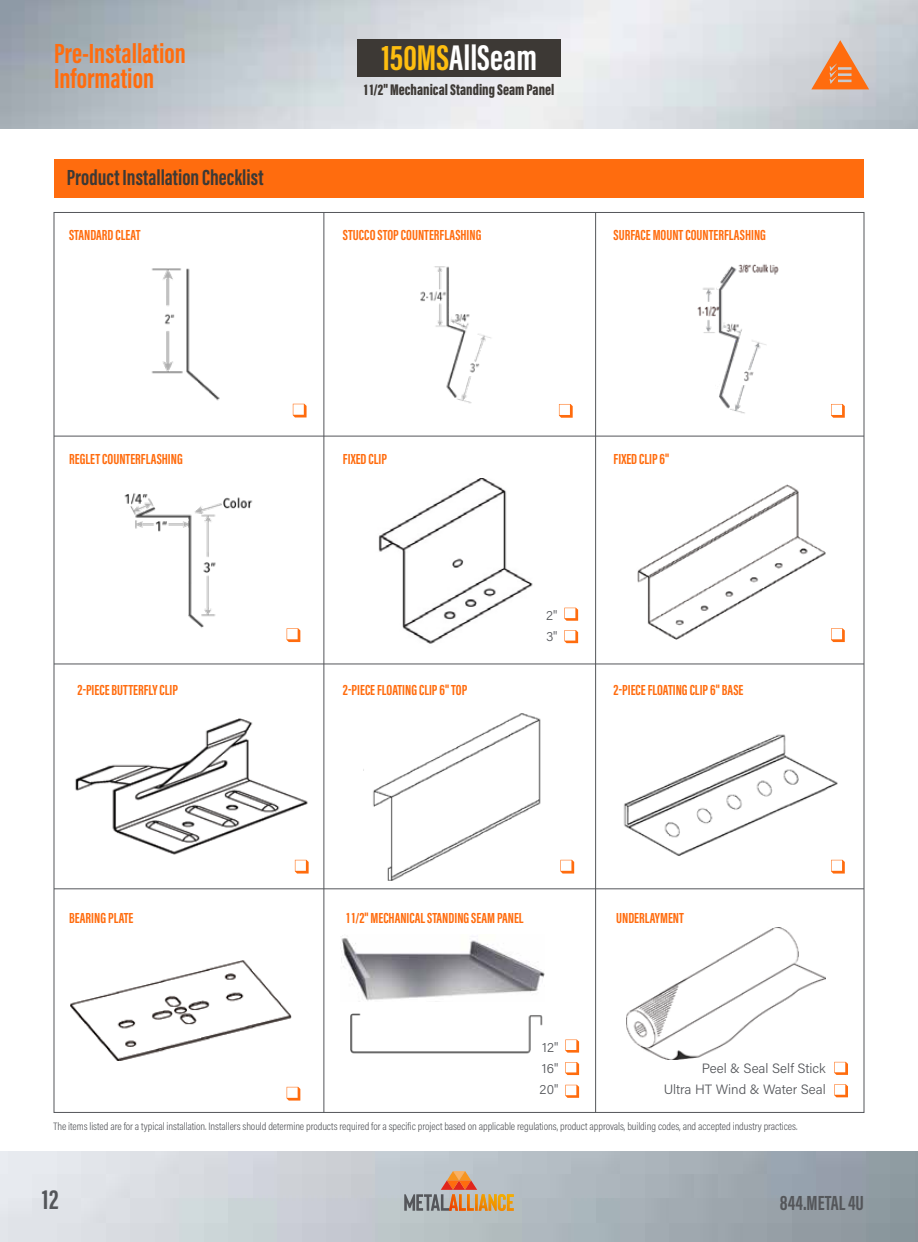
<style>
.page{position:relative;width:918px;height:1242px;background:#fff}
.page>*{position:absolute;margin:0;border:0;box-sizing:border-box;transform-origin:0 0}
.t1{font:700 36.75px "Acumin Pro Extra Cond";color:#fff}
.t2{font:700 28.5px/25.2px "Acumin Pro Extra Cond";color:#ff6c0e}
.t3{font:700 28.5px "Acumin Pro Extra Cond";color:#54565a}
.t4{font:700 22.5px "Acumin Pro Extra Cond";color:#3d3935}
.t5{font:700 21px "Acumin Pro Extra Cond";color:#54565a}
.t6{font:900 15.9px "Acumin Pro Extra Cond";color:#3d3935}
.t7{font:700 15px "Acumin Pro Extra Cond";color:#ff6c0e}
.t8{font:300 13.5px/21px "Acumin Pro";color:#54565a;text-align:right}
.t9{font:300 10.8px "Acumin Pro Cond";letter-spacing:-.005em;color:#54565a}
.s1{color:#febe10}
</style>
<div class="page">
<svg style="left:404px;top:1171px;width:110px;height:40px;background:#bea792"></svg>
<img style="left:78px;top:493px;width:222px;height:171px">
<img style="left:697px;top:264px;width:82px;height:150px">
<img style="left:420px;top:266px;width:71px;height:138px">
<hr style="left:54px;top:436px;width:810px;height:1px;background:#54565a">
<hr style="left:54px;top:664px;width:810px;height:1px;background:#54565a">
<hr style="left:54px;top:888px;width:810px;height:1px;background:#54565a">
<hr style="left:324px;top:212px;width:1px;height:901px;background:#54565a">
<hr style="left:595px;top:212px;width:1px;height:901px;background:#54565a">
<svg style="left:303px;top:404px;width:4px;height:13px"></svg>
<svg style="left:559px;top:404px;width:14px;height:14px"></svg>
<svg style="left:831px;top:404px;width:14px;height:14px"></svg>
<img style="left:151px;top:268px;width:152px;height:150px">
<div style="left:54px;top:159px;width:810px;height:38px;background:#ff6c0e"></div>
<img style="left:623px;top:734px;width:215px;height:122px">
<svg style="left:831px;top:860px;width:14px;height:14px"></svg>
<svg style="left:287px;top:628px;width:13px;height:14px"></svg>
<img style="left:378px;top:479px;width:155px;height:165px">
<svg style="left:831px;top:628px;width:14px;height:14px"></svg>
<img style="left:637px;top:484px;width:189px;height:156px">
<svg style="left:295px;top:860px;width:14px;height:14px"></svg>
<img style="left:75px;top:718px;width:233px;height:137px">
<svg style="left:560px;top:860px;width:14px;height:14px"></svg>
<img style="left:363px;top:713px;width:178px;height:168px">
<svg style="left:287px;top:1087px;width:13px;height:14px"></svg>
<img style="left:70px;top:960px;width:222px;height:100px">
<svg style="left:811px;top:40px;width:58px;height:49px;background:#e2a37d"></svg>
<div style="left:357px;top:39px;width:204px;height:38px;background:#3d3935"></div>
<img style="left:350px;top:1013px;width:193px;height:41px">
<img style="left:341px;top:938px;width:204px;height:63px">
<img style="left:626px;top:928px;width:200px;height:132px">
<svg style="left:834px;top:1084px;width:14px;height:13px"></svg>
<svg style="left:834px;top:1062px;width:14px;height:13px"></svg>
<svg style="left:564px;top:630px;width:14px;height:13px"></svg>
<svg style="left:564px;top:608px;width:14px;height:13px"></svg>
<svg style="left:565px;top:1062px;width:14px;height:13px"></svg>
<svg style="left:565px;top:1040px;width:14px;height:13px"></svg>
<svg style="left:565px;top:1085px;width:14px;height:13px"></svg>
<h2 class="t2" style="left:54px;top:40px;width:133px">Pre-Installation<br>Information</h2>
<h1 class="t1" style="left:382px;top:35px;width:157px"><span class="s1">150MS</span>AllSeam</h1>
<p class="t6" style="left:364px;top:80px;width:192px">1 1/2" Mechanical Standing Seam Panel</p>
<h3 class="t4" style="left:67px;top:163px;width:198px">Product Installation Checklist</h3>
<p class="t7" style="left:69px;top:225px;width:73px">STANDARD CLEAT</p>
<p class="t7" style="left:343px;top:225px;width:140px">STUCCO STOP COUNTERFLASHING</p>
<p class="t7" style="left:614px;top:225px;width:154px">SURFACE MOUNT COUNTERFLASHING</p>
<p class="t7" style="left:69px;top:450px;width:115px">REGLET COUNTERFLASHING</p>
<p class="t7" style="left:343px;top:450px;width:46px">FIXED CLIP</p>
<p class="t7" style="left:614px;top:450px;width:57px">FIXED CLIP 6"</p>
<p class="t7" style="left:77px;top:681px;width:102px">2-PIECE BUTTERFLY CLIP</p>
<p class="t7" style="left:343px;top:681px;width:126px">2-PIECE FLOATING CLIP 6" TOP</p>
<p class="t8" style="left:546px;top:604px;width:13px;text-align:left">2"<br>3"</p>
<p class="t7" style="left:614px;top:681px;width:131px">2-PIECE FLOATING CLIP 6" BASE</p>
<p class="t7" style="left:69px;top:908px;width:66px">BEARING PLATE</p>
<p class="t7" style="left:346px;top:908px;width:179px">1 1/2" MECHANICAL STANDING SEAM PANEL</p>
<p class="t7" style="left:616px;top:908px;width:69px">UNDERLAYMENT</p>
<p class="t8" style="left:540px;top:1037px;width:20px;text-align:justify">12" 16" 20"</p>
<p class="t8" style="left:664px;top:1057px;width:163px">Peel &amp; Seal Self Stick<br>Ultra HT Wind &amp; Water Seal</p>
<p class="t9" style="left:54px;top:1120px;width:746px">The items listed are for a typical installation. Installers should determine products required for a specific project based on applicable regulations, product approvals, building codes, and accepted industry practices.</p>
<h2 class="t3" style="left:42px;top:1182px;width:18px">12</h2>
<h3 class="t5" style="left:780px;top:1190px;width:86px">844.METAL 4U</h3>
</div>
